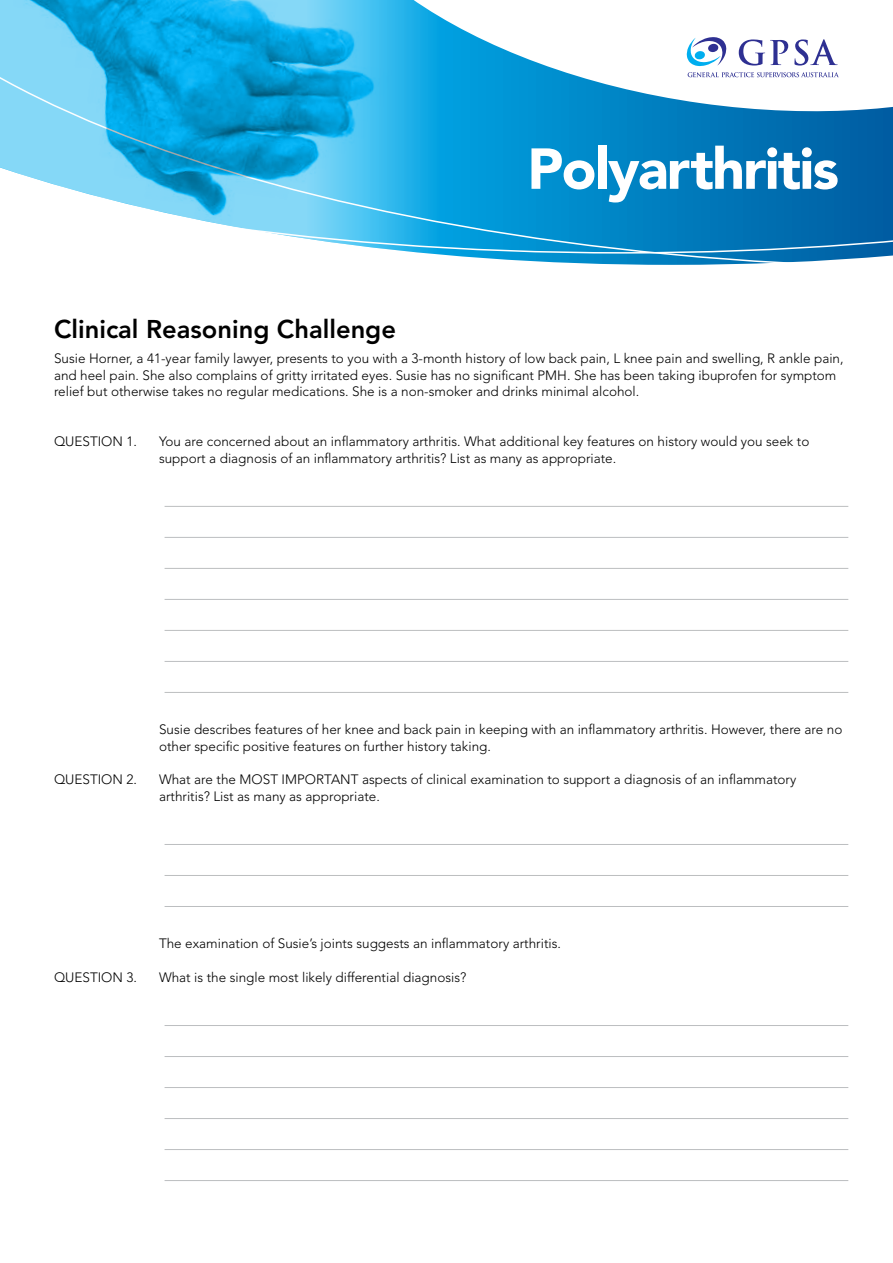
<style>
.page{position:relative;width:893px;height:1263px;background:#fff}
.page>*{position:absolute;margin:0;border:0;box-sizing:border-box;transform-origin:0 0}
.t1{font:900 57.15px "Avenir LT Std";letter-spacing:-.03em;color:#fff}
.t2{font:800 25.5px "Avenir LT Std";color:#000}
.t3{font:300 13.5px/16.5px "Avenir LT Std";color:#000}
</style>
<div class="page">
<hr style="left:165px;top:506px;width:683px;height:1px;background:#bcbec0">
<hr style="left:165px;top:537px;width:683px;height:1px;background:#bcbec0">
<hr style="left:165px;top:568px;width:683px;height:1px;background:#bcbec0">
<hr style="left:165px;top:599px;width:683px;height:1px;background:#bcbec0">
<hr style="left:165px;top:630px;width:683px;height:1px;background:#bcbec0">
<hr style="left:165px;top:661px;width:683px;height:1px;background:#bcbec0">
<hr style="left:165px;top:692px;width:683px;height:1px;background:#bcbec0">
<hr style="left:165px;top:844px;width:683px;height:1px;background:#bcbec0">
<hr style="left:165px;top:875px;width:683px;height:1px;background:#bcbec0">
<hr style="left:165px;top:906px;width:683px;height:1px;background:#bcbec0">
<hr style="left:165px;top:1025px;width:683px;height:1px;background:#bcbec0">
<hr style="left:165px;top:1056px;width:683px;height:1px;background:#bcbec0">
<hr style="left:165px;top:1087px;width:683px;height:1px;background:#bcbec0">
<hr style="left:165px;top:1118px;width:683px;height:1px;background:#bcbec0">
<hr style="left:165px;top:1149px;width:683px;height:1px;background:#bcbec0">
<hr style="left:165px;top:1180px;width:683px;height:1px;background:#bcbec0">
<svg style="left:481px;top:254px;width:412px;height:11px"></svg>
<svg style="left:481px;top:136px;width:412px;height:118px;background:#047dbd"></svg>
<img style="left:0;top:0;width:481px;height:258px">
<svg style="left:291px;top:0;width:602px;height:136px"></svg>
<svg style="left:687px;top:37px;width:39px;height:29px"></svg>
<svg style="left:688px;top:72px;width:151px;height:5px"></svg>
<svg style="left:739px;top:39px;width:49px;height:27px"></svg>
<svg style="left:794px;top:39px;width:44px;height:27px"></svg>
<h1 class="t1" style="left:527px;top:134px;width:313px">Polyarthritis</h1>
<h2 class="t2" style="left:54px;top:314px;width:343px">Clinical Reasoning Challenge</h2>
<p class="t3" style="left:54px;top:350px;width:791px">Susie Horner, a 41-year family lawyer, presents to you with a 3-month history of low back pain, L knee pain and swelling, R ankle pain, and heel pain. She also complains of gritty irritated eyes. Susie has no significant PMH. She has been taking ibuprofen for symptom relief but otherwise takes no regular medications. She is a non-smoker and drinks minimal alcohol.</p>
<p class="t3" style="left:54px;top:433px;width:85px">QUESTION 1.</p>
<p class="t3" style="left:159px;top:433px;width:652px">You are concerned about an inflammatory arthritis. What additional key features on history would you seek to support a diagnosis of an inflammatory arthritis? List as many as appropriate.</p>
<p class="t3" style="left:159px;top:721px;width:685px">Susie describes features of her knee and back pain in keeping with an inflammatory arthritis. However, there are no other specific positive features on further history taking.</p>
<p class="t3" style="left:54px;top:771px;width:85px">QUESTION 2.</p>
<p class="t3" style="left:159px;top:771px;width:639px">What are the MOST IMPORTANT aspects of clinical examination to support a diagnosis of an inflammatory arthritis? List as many as appropriate.</p>
<p class="t3" style="left:159px;top:935px;width:403px">The examination of Susie’s joints suggests an inflammatory arthritis.</p>
<p class="t3" style="left:54px;top:969px;width:85px">QUESTION 3.</p>
<p class="t3" style="left:159px;top:969px;width:309px">What is the single most likely differential diagnosis?</p>
</div>
